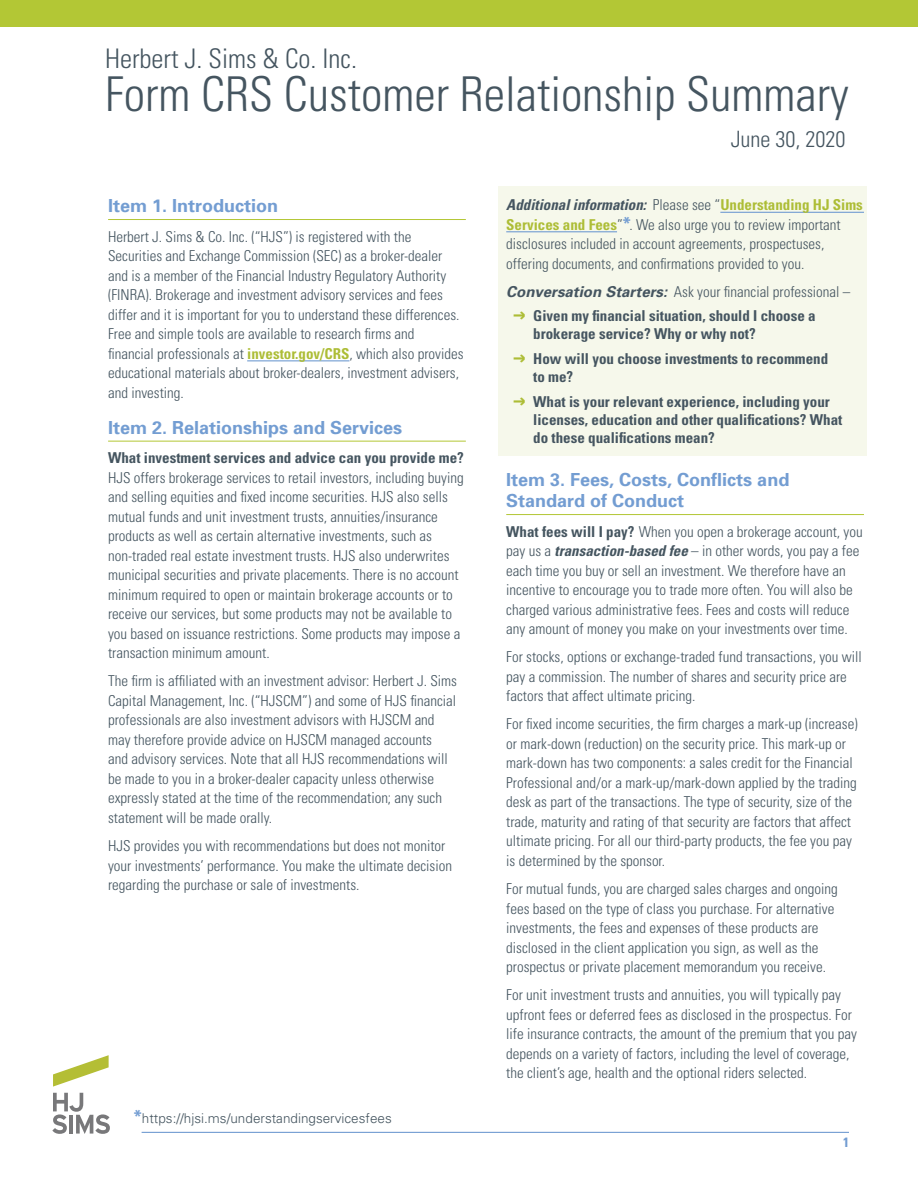
<style>
.page{position:relative;width:918px;height:1188px;background:#fff}
.page>*{position:absolute;margin:0;border:0;box-sizing:border-box;transform-origin:0 0}
.t1{font:300 condensed 48px "Univers";color:#455560}
.t2{font:300 condensed 27px "Univers";color:#455560}
.t3{font:300 condensed 22.5px "Univers";color:#455560}
.t4{font:700 18px/21px "Univers";color:#739dd2}
.t5{font:300 condensed 15px/19.5px "Univers";color:#455560}
.t6{font:700 condensed 15px/18px "Univers";color:#455560}
.t7{font:300 13.5px "Univers LT Std";color:#455560}
.t8{font:700 condensed 13.5px "Univers";color:#739dd2}
.s1{font-weight:700;color:#adbd36}
.s2{font-family:"Univers";font-weight:700;font-stretch:condensed;font-size:18px;color:#739dd2}
.s3{font-weight:700;font-style:italic}
.s4{font-weight:700;font-size:18px;color:#739dd2}
.s5{font-weight:700;font-style:italic;font-stretch:normal}
.s6{font-family:"Vista Slab OT";font-stretch:normal;font-size:16.5px;color:#adbd36}
.s7{font-weight:700}
</style>
<div class="page">
<svg style="left:53px;top:1055px;width:56px;height:32px"></svg>
<svg style="left:53px;top:1093px;width:57px;height:41px"></svg>
<hr style="left:142px;top:1132px;width:707px;height:1px;background:#739dd2">
<div style="left:498px;top:186px;width:369px;height:270px;background:#f6f8eb"></div>
<hr style="left:108px;top:219px;width:358px;height:1px;background:#b3c735">
<hr style="left:247px;top:360px;width:102px;height:1px;background:#739dd2">
<hr style="left:108px;top:441px;width:358px;height:1px;background:#b3c735">
<div style="left:0;top:0;width:918px;height:27px;background:#b3c735"></div>
<hr style="left:720px;top:212px;width:144px;height:1px;background:#739dd2">
<hr style="left:506px;top:231px;width:111px;height:1px;background:#739dd2">
<hr style="left:506px;top:514px;width:358px;height:1px;background:#b3c735">
<h2 class="t2" style="left:105px;top:42px;width:253px">Herbert J. Sims &amp; Co. Inc.</h2>
<h1 class="t1" style="left:105px;top:65px;width:745px">Form CRS Customer Relationship Summary</h1>
<h3 class="t3" style="left:731px;top:125px;width:116px">June 30, 2020</h3>
<p class="t4" style="left:108px;top:196px;width:172px">Item 1. Introduction</p>
<p class="t5" style="left:108px;top:227px;width:357px">Herbert J. Sims &amp; Co. Inc. (“HJS”) is registered with the Securities and Exchange Commission (SEC) as a broker-dealer and is a member of the Financial Industry Regulatory Authority (FINRA). Brokerage and investment advisory services and fees differ and it is important for you to understand these differences.<br>Free and simple tools are available to research firms and financial professionals at <span class="s1">investor.gov/CRS</span>, which also provides educational materials about broker-dealers, investment advisers, and investing.</p>
<p class="t4" style="left:108px;top:417px;width:296px">Item 2. Relationships and Services</p>
<p class="t6" style="left:108px;top:449px;width:357px">What investment services and advice can you provide me?</p>
<p class="t5" style="left:108px;top:468px;width:357px">HJS offers brokerage services to retail investors, including buying and selling equities and fixed income securities. HJS also sells mutual funds and unit investment trusts, annuities/insurance products as well as certain alternative investments, such as non-traded real estate investment trusts. HJS also underwrites municipal securities and private placements. There is no account minimum required to open or maintain brokerage accounts or to receive our services, but some products may not be available to you based on issuance restrictions. Some products may impose a transaction minimum amount.</p>
<p class="t5" style="left:108px;top:671px;width:351px">The firm is affiliated with an investment advisor: Herbert J. Sims Capital Management, Inc. (“HJSCM”) and some of HJS financial professionals are also investment advisors with HJSCM and may therefore provide advice on HJSCM managed accounts<br>and advisory services. Note that all HJS recommendations will be made to you in a broker-dealer capacity unless otherwise expressly stated at the time of the recommendation; any such statement will be made orally.</p>
<p class="t5" style="left:108px;top:836px;width:346px">HJS provides you with recommendations but does not monitor your investments’ performance. You make the ultimate decision regarding the purchase or sale of investments.</p>
<p class="t7" style="left:134px;top:1110px;width:259px"><span class="s2">*</span>https://hjsi.ms/understandingservicesfees</p>
<p class="t5" style="left:506px;top:195px;width:358px"><span class="s3">Additional information:</span> Please see “<span class="s1">Understanding HJ Sims Services and Fees</span>”<span class="s4">*</span>. We also urge you to review important disclosures included in account agreements, prospectuses, offering documents, and confirmations provided to you.</p>
<p class="t5" style="left:506px;top:282px;width:346px"><span class="s5">Conversation Starters:</span> Ask your financial professional –</p>
<p class="t6" style="left:533px;top:307px;width:284px;text-indent:-20px"><span class="s6">→</span> Given my financial situation, should I choose a brokerage service? Why or why not?</p>
<p class="t6" style="left:533px;top:350px;width:296px;text-indent:-20px"><span class="s6">→</span> How will you choose investments to recommend to me?</p>
<p class="t6" style="left:533px;top:393px;width:311px;text-indent:-20px"><span class="s6">→</span> What is your relevant experience, including your licenses, education and other qualifications? What do these qualifications mean?</p>
<p class="t4" style="left:506px;top:470px;width:285px">Item 3. Fees, Costs, Conflicts and<br>Standard of Conduct</p>
<p class="t5" style="left:506px;top:522px;width:358px"><span class="s7">What fees will I pay?</span> When you open a brokerage account, you pay us a <span class="s3">transaction-based fee</span> – in other words, you pay a fee each time you buy or sell an investment. We therefore have an incentive to encourage you to trade more often. You will also be charged various administrative fees. Fees and costs will reduce any amount of money you make on your investments over time.</p>
<p class="t5" style="left:506px;top:647px;width:357px">For stocks, options or exchange-traded fund transactions, you will pay a commission. The number of shares and security price are factors that affect ultimate pricing.</p>
<p class="t5" style="left:506px;top:714px;width:353px">For fixed income securities, the firm charges a mark-up (increase) or mark-down (reduction) on the security price. This mark-up or mark-down has two components: a sales credit for the Financial Professional and/or a mark-up/mark-down applied by the trading desk as part of the transactions. The type of security, size of the trade, maturity and rating of that security are factors that affect ultimate pricing. For all our third-party products, the fee you pay is determined by the sponsor.</p>
<p class="t5" style="left:506px;top:879px;width:333px">For mutual funds, you are charged sales charges and ongoing fees based on the type of class you purchase. For alternative investments, the fees and expenses of these products are disclosed in the client application you sign, as well as the prospectus or private placement memorandum you receive.</p>
<p class="t5" style="left:506px;top:985px;width:352px">For unit investment trusts and annuities, you will typically pay upfront fees or deferred fees as disclosed in the prospectus. For life insurance contracts, the amount of the premium that you pay depends on a variety of factors, including the level of coverage, the client’s age, health and the optional riders selected.</p>
<p class="t8" style="left:843px;top:1134px;width:7px">1</p>
</div>
